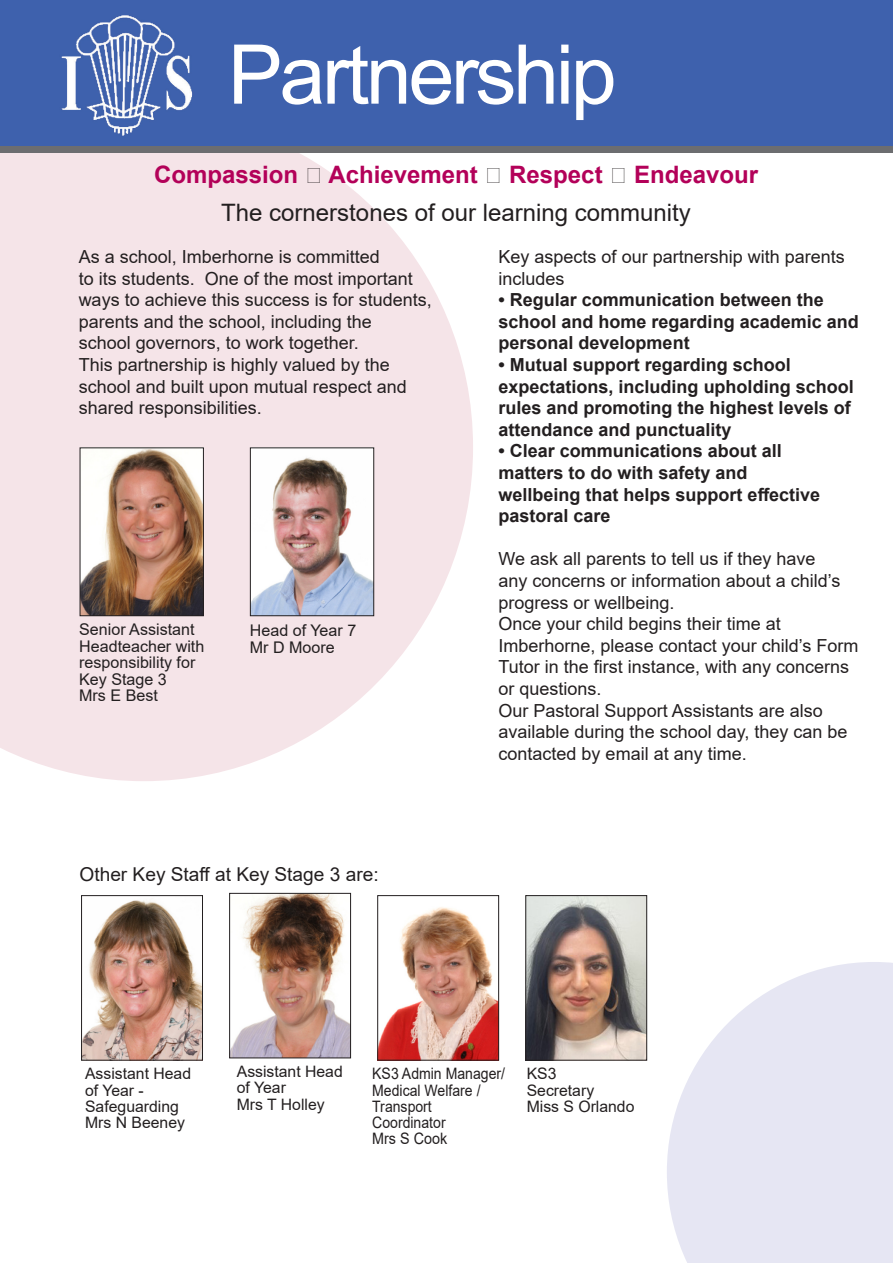
<style>
.page{position:relative;width:893px;height:1263px;background:#fff}
.page>*{position:absolute;margin:0;border:0;box-sizing:border-box;transform-origin:0 0}
.t1{font:82.5px "Arial";letter-spacing:-.04em;color:#fff}
.t2{font:700 24px "Arial";color:#b30159}
.t3{font:24px "Arial";color:#231f20}
.t4{font:19.05px "Arial";color:#231f20}
.t5{font:18px/21.6px "Arial";color:#231f20}
.t6{font:700 18px/21.6px "Arial";color:#231f20}
.t7{font:16.05px/16.5px "Arial";color:#231f20}
.t8{font:15.75px/16.2px "Arial";color:#231f20}
.t9{font:15.75px/16.2px "Arial";color:#231f20;scale:.89 1}
</style>
<div class="page">
<svg style="left:0;top:153px;width:473px;height:628px;fill:#f5e4e8"></svg>
<svg style="left:667px;top:962px;width:226px;height:301px;background:#e9e9f4"></svg>
<div style="left:0;top:0;width:893px;height:147px;background:#3e61ad"></div>
<div style="left:0;top:147px;width:893px;height:6px;background:#6c6d70"></div>
<img style="left:82px;top:449px;width:120px;height:165px">
<div style="left:80px;top:447px;width:124px;height:169px;border:1px solid #231f20"></div>
<img style="left:252px;top:449px;width:120px;height:165px">
<div style="left:250px;top:447px;width:124px;height:169px;border:1px solid #231f20"></div>
<img style="left:527px;top:897px;width:118px;height:162px">
<div style="left:525px;top:895px;width:122px;height:166px;border:1px solid #231f20"></div>
<img style="left:231px;top:895px;width:118px;height:161px">
<div style="left:229px;top:893px;width:122px;height:165px;border:1px solid #231f20"></div>
<img style="left:83px;top:900px;width:118px;height:159px">
<div style="left:81px;top:895px;width:122px;height:166px;border:1px solid #231f20"></div>
<img style="left:379px;top:907px;width:118px;height:152px">
<div style="left:377px;top:895px;width:122px;height:166px;border:1px solid #231f20"></div>
<svg style="left:308px;top:168px;width:12px;height:15px"></svg>
<p class="t1" style="left:228px;top:18px;width:390px">Partnership</p>
<p class="t2" style="left:154px;top:158px;width:146px">Compassion</p>
<p class="t2" style="left:329px;top:158px;width:151px">Achievement</p>
<p class="t2" style="left:509px;top:158px;width:95px">Respect</p>
<p class="t2" style="left:634px;top:158px;width:126px">Endeavour</p>
<p class="t3" style="left:221px;top:196px;width:471px">The cornerstones of our learning community</p>
<p class="t5" style="left:79px;top:246px;width:355px">As a school, Imberhorne is committed<br>to its students. One of the most important ways to achieve this success is for students, parents and the school, including the<br>school governors, to work together.<br>This partnership is highly valued by the school and built upon mutual respect and shared responsibilities.</p>
<p class="t5" style="left:499px;top:246px;width:348px">Key aspects of our partnership with parents includes</p>
<p class="t6" style="left:499px;top:289px;width:362px">• Regular communication between the school and home regarding academic and personal development</p>
<p class="t6" style="left:499px;top:354px;width:357px">• Mutual support regarding school expectations, including upholding school rules and promoting the highest levels of attendance and punctuality</p>
<p class="t6" style="left:499px;top:440px;width:323px">• Clear communications about all matters to do with safety and wellbeing that helps support effective pastoral care</p>
<p class="t5" style="left:499px;top:548px;width:343px">We ask all parents to tell us if they have any concerns or information about a child’s progress or wellbeing.</p>
<p class="t5" style="left:499px;top:613px;width:361px">Once your child begins their time at Imberhorne, please contact your child’s Form Tutor in the first instance, with any concerns or questions.</p>
<p class="t5" style="left:499px;top:699px;width:350px">Our Pastoral Support Assistants are also available during the school day, they can be contacted by email at any time.</p>
<p class="t7" style="left:79px;top:621px;width:127px">Senior Assistant<br>Headteacher with responsibility for<br>Key Stage 3</p>
<p class="t7" style="left:79px;top:687px;width:80px">Mrs E Best</p>
<p class="t7" style="left:250px;top:622px;width:108px">Head of Year 7</p>
<p class="t7" style="left:250px;top:639px;width:86px">Mr D Moore</p>
<p class="t4" style="left:80px;top:862px;width:301px">Other Key Staff at Key Stage 3 are:</p>
<p class="t8" style="left:85px;top:1066px;width:108px">Assistant Head of Year -</p>
<p class="t8" style="left:85px;top:1098px;width:95px">Safeguarding</p>
<p class="t8" style="left:85px;top:1114px;width:101px">Mrs N Beeney</p>
<p class="t8" style="left:237px;top:1063px;width:108px">Assistant Head of Year</p>
<p class="t8" style="left:237px;top:1096px;width:89px">Mrs T Holley</p>
<p class="t9" style="left:372px;top:1066px;width:151px">KS3 Admin Manager/<br>Medical Welfare /<br>Transport<br>Coordinator<br>Mrs S Cook</p>
<p class="t8" style="left:527px;top:1066px;width:31px">KS3</p>
<p class="t8" style="left:527px;top:1082px;width:109px">Secretary<br>Miss S Orlando</p>
</div>
